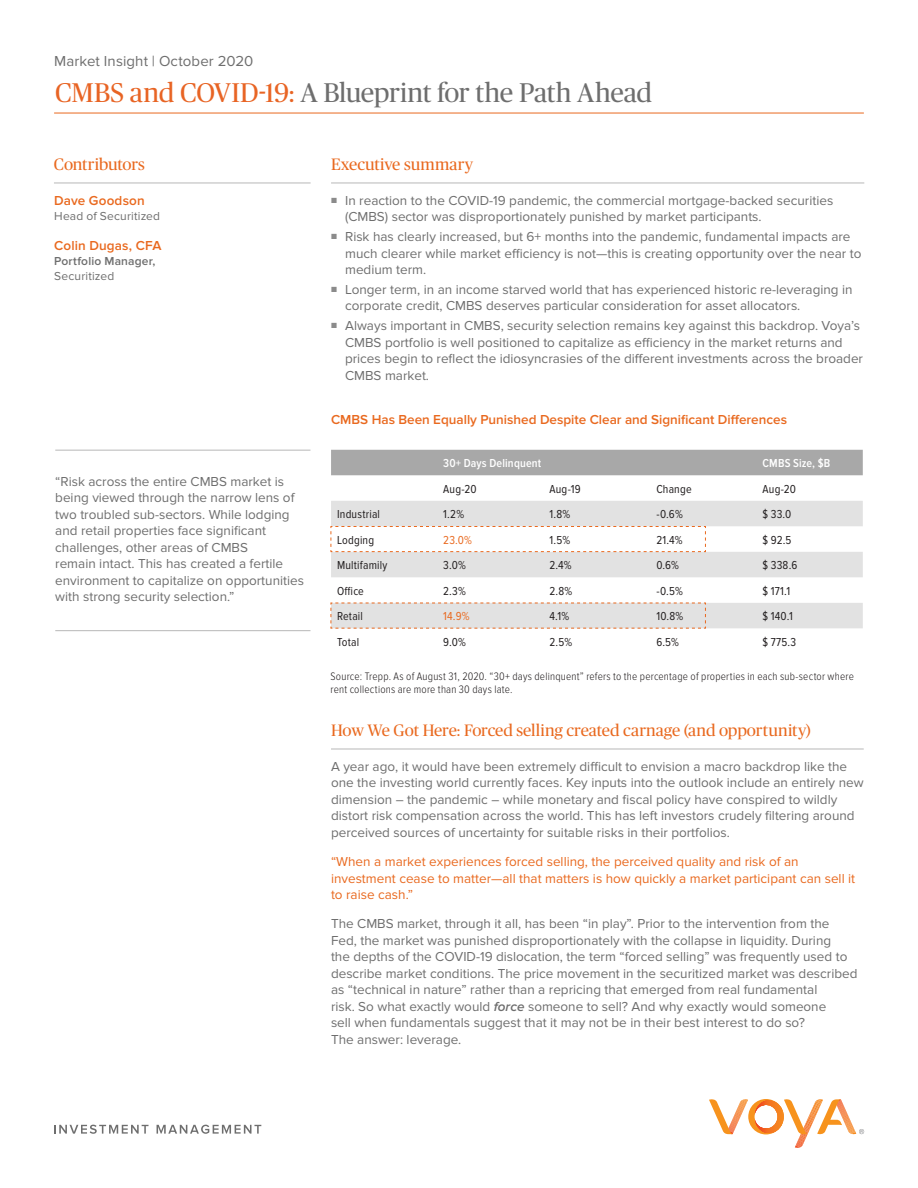
<style>
.page{position:relative;width:918px;height:1188px;background:#fff}
.page>*{position:absolute;margin:0;border:0;box-sizing:border-box;transform-origin:0 0}
.Fund_Name{font:27px "Publico Headline";letter-spacing:-.015em;color:#6e6e6e}
.Feature_Heading_-_Ru{font:16.5px "Publico Headline";color:#e9691f}
.Small-Page_Header{font:15px "Proxima Nova";letter-spacing:.005em;color:#6e6e6e}
.Body{font:13.5px/16.5px "Proxima Nova";color:#6e6e6e}
.Pullout_Text{font:13.5px/16.5px "Proxima Nova";color:#e9691f}
.Chart_Table_Title{font:600 13.5px "Proxima Nova";color:#e9691f}
.Employee-Profile{font:600 13.5px "Proxima Nova";letter-spacing:.01em;color:#e9691f}
.Table_Chart_Disclosu{font:12px "Proxima Nova Cond";letter-spacing:.015em;color:#231f20}
.Employee-Profile-2{font:600 12px/15px "Proxima Nova";letter-spacing:.015em;color:#6e6e6e}
.Table_Chart_Disclosu-2{font:600 12px "Proxima Nova Cond";letter-spacing:.015em;color:#fff}
.Employee-Profile-3{font:12px "Proxima Nova";letter-spacing:.015em;color:#6e6e6e}
.Table_Chart_Disclosu-3{font:12px "Proxima Nova Cond";color:#e9691f}
.Chart_Source_Footnot{font:300 11.25px/12.8px "Proxima Nova Cond";letter-spacing:.015em;color:#231f20}
.s1{color:#e86424}
.s2{font-weight:400}
.s3{font-family:"Proxima Nova Cond";font-weight:600;font-size:9px;color:#8b8b8b}
.s4{font-weight:600;font-style:italic}
</style>
<div class="page">
<hr style="left:331px;top:183px;width:533px;height:1px;background:#b7b7b7">
<hr style="left:54px;top:183px;width:257px;height:1px;background:#b7b7b7">
<hr style="left:331px;top:749px;width:533px;height:1px;background:#b7b7b7">
<hr style="left:54px;top:113px;width:810px;height:1px;background:#e9691f">
<svg style="left:709px;top:1099px;width:155px;height:49px"></svg>
<svg style="left:54px;top:1125px;width:95px;height:9px"></svg>
<svg style="left:157px;top:1125px;width:104px;height:9px"></svg>
<hr style="left:55px;top:630px;width:255px;height:1px;background:#b7b7b7">
<hr style="left:55px;top:450px;width:255px;height:1px;background:#b7b7b7">
<div style="left:331px;top:450px;width:532px;height:25px;background:#a8a8a8"></div>
<svg style="left:331px;top:501px;width:532px;height:127px;fill:#e2e2e2"></svg>
<svg style="left:330px;top:526px;width:376px;height:26px"></svg>
<svg style="left:330px;top:602px;width:376px;height:27px;background:#e3dedb"></svg>
<p class="Small-Page_Header" style="left:54px;top:52px;width:201px">Market Insight | October 2020</p>
<p class="Fund_Name" style="left:55px;top:73px;width:598px"><span class="s1">CMBS and COVID-19:</span> A Blueprint for the Path Ahead</p>
<p class="Feature_Heading_-_Ru" style="left:54px;top:153px;width:92px">Contributors</p>
<p class="Feature_Heading_-_Ru" style="left:331px;top:153px;width:144px">Executive summary</p>
<p class="Employee-Profile" style="left:54px;top:193px;width:92px">Dave Goodson</p>
<p class="Employee-Profile-3" style="left:54px;top:209px;width:107px">Head of Securitized</p>
<p class="Employee-Profile" style="left:54px;top:237px;width:109px">Colin Dugas, CFA</p>
<p class="Employee-Profile-2" style="left:54px;top:253px;width:103px">Portfolio Manager,<br><span class="s2">Securitized</span></p>
<p class="Body" style="left:55px;top:473px;width:250px">“Risk across the entire CMBS market is being viewed through the narrow lens of two troubled sub-sectors. While lodging and retail properties face significant challenges, other areas of CMBS<br>remain intact. This has created a fertile environment to capitalize on opportunities with strong security selection.”</p>
<p class="Body" style="left:345px;top:192px;width:490px;text-indent:-14px"><span class="s3">■</span> In reaction to the COVID-19 pandemic, the commercial mortgage-backed securities (CMBS) sector was disproportionately punished by market participants.</p>
<p class="Body" style="left:345px;top:229px;width:518px;text-indent:-14px"><span class="s3">■</span> Risk has clearly increased, but 6+ months into the pandemic, fundamental impacts are much clearer while market efficiency is not—this is creating opportunity over the near to medium term.</p>
<p class="Body" style="left:345px;top:281px;width:509px;text-indent:-14px"><span class="s3">■</span> Longer term, in an income starved world that has experienced historic re-leveraging in corporate credit, CMBS deserves particular consideration for asset allocators.</p>
<p class="Body" style="left:345px;top:318px;width:520px;text-indent:-14px"><span class="s3">■</span> Always important in CMBS, security selection remains key against this backdrop. Voya’s CMBS portfolio is well positioned to capitalize as efficiency in the market returns and prices begin to reflect the idiosyncrasies of the different investments across the broader CMBS market.</p>
<p class="Chart_Table_Title" style="left:331px;top:412px;width:457px">CMBS Has Been Equally Punished Despite Clear and Significant Differences</p>
<p class="Table_Chart_Disclosu-2" style="left:443px;top:457px;width:100px">30+ Days Delinquent</p>
<p class="Table_Chart_Disclosu-2" style="left:763px;top:457px;width:69px">CMBS Size, $B</p>
<p class="Table_Chart_Disclosu" style="left:443px;top:483px;width:35px">Aug-20</p>
<p class="Table_Chart_Disclosu" style="left:549px;top:483px;width:33px">Aug-19</p>
<p class="Table_Chart_Disclosu" style="left:656px;top:483px;width:37px">Change</p>
<p class="Table_Chart_Disclosu" style="left:763px;top:483px;width:35px">Aug-20</p>
<p class="Table_Chart_Disclosu" style="left:337px;top:509px;width:45px">Industrial</p>
<p class="Table_Chart_Disclosu" style="left:443px;top:509px;width:22px">1.2%</p>
<p class="Table_Chart_Disclosu" style="left:549px;top:509px;width:22px">1.8%</p>
<p class="Table_Chart_Disclosu" style="left:656px;top:509px;width:28px">-0.6%</p>
<p class="Table_Chart_Disclosu" style="left:763px;top:509px;width:30px">$ 33.0</p>
<p class="Table_Chart_Disclosu" style="left:337px;top:534px;width:39px">Lodging</p>
<p class="Table_Chart_Disclosu-3" style="left:443px;top:534px;width:30px">23.0%</p>
<p class="Table_Chart_Disclosu" style="left:549px;top:534px;width:22px">1.5%</p>
<p class="Table_Chart_Disclosu" style="left:656px;top:534px;width:28px">21.4%</p>
<p class="Table_Chart_Disclosu" style="left:763px;top:534px;width:30px">$ 92.5</p>
<p class="Table_Chart_Disclosu" style="left:337px;top:560px;width:52px">Multifamily</p>
<p class="Table_Chart_Disclosu" style="left:443px;top:560px;width:24px">3.0%</p>
<p class="Table_Chart_Disclosu" style="left:549px;top:560px;width:24px">2.4%</p>
<p class="Table_Chart_Disclosu" style="left:656px;top:560px;width:24px">0.6%</p>
<p class="Table_Chart_Disclosu" style="left:763px;top:560px;width:36px">$ 338.6</p>
<p class="Table_Chart_Disclosu" style="left:337px;top:585px;width:28px">Office</p>
<p class="Table_Chart_Disclosu" style="left:443px;top:585px;width:24px">2.3%</p>
<p class="Table_Chart_Disclosu" style="left:549px;top:585px;width:24px">2.8%</p>
<p class="Table_Chart_Disclosu" style="left:656px;top:585px;width:28px">-0.5%</p>
<p class="Table_Chart_Disclosu" style="left:763px;top:585px;width:29px">$ 171.1</p>
<p class="Table_Chart_Disclosu" style="left:337px;top:611px;width:27px">Retail</p>
<p class="Table_Chart_Disclosu-3" style="left:443px;top:611px;width:28px">14.9%</p>
<p class="Table_Chart_Disclosu" style="left:549px;top:611px;width:21px">4.1%</p>
<p class="Table_Chart_Disclosu" style="left:656px;top:611px;width:29px">10.8%</p>
<p class="Table_Chart_Disclosu" style="left:763px;top:611px;width:32px">$ 140.1</p>
<p class="Table_Chart_Disclosu" style="left:337px;top:636px;width:24px">Total</p>
<p class="Table_Chart_Disclosu" style="left:443px;top:636px;width:24px">9.0%</p>
<p class="Table_Chart_Disclosu" style="left:549px;top:636px;width:24px">2.5%</p>
<p class="Table_Chart_Disclosu" style="left:656px;top:636px;width:24px">6.5%</p>
<p class="Table_Chart_Disclosu" style="left:763px;top:636px;width:35px">$ 775.3</p>
<p class="Chart_Source_Footnot" style="left:331px;top:670px;width:525px">Source: Trepp. As of August 31, 2020. “30+ days delinquent” refers to the percentage of properties in each sub-sector where rent collections are more than 30 days late.</p>
<p class="Feature_Heading_-_Ru" style="left:331px;top:719px;width:482px">How We Got Here: Forced selling created carnage (and opportunity)</p>
<p class="Body" style="left:331px;top:758px;width:534px">A year ago, it would have been extremely difficult to envision a macro backdrop like the one the investing world currently faces. Key inputs into the outlook include an entirely new dimension – the pandemic – while monetary and fiscal policy have conspired to wildly distort risk compensation across the world. This has left investors crudely filtering around perceived sources of uncertainty for suitable risks in their portfolios.</p>
<p class="Pullout_Text" style="left:331px;top:854px;width:526px">“When a market experiences forced selling, the perceived quality and risk of an investment cease to matter—all that matters is how quickly a market participant can sell it to raise cash.”</p>
<p class="Body" style="left:331px;top:916px;width:528px">The CMBS market, through it all, has been “in play”. Prior to the intervention from the Fed, the market was punished disproportionately with the collapse in liquidity. During<br>the depths of the COVID-19 dislocation, the term “forced selling” was frequently used to describe market conditions. The price movement in the securitized market was described as “technical in nature” rather than a repricing that emerged from real fundamental<br>risk. So what exactly would <span class="s4">force</span> someone to sell? And why exactly would someone<br>sell when fundamentals suggest that it may not be in their best interest to do so?<br>The answer: leverage.</p>
</div>
